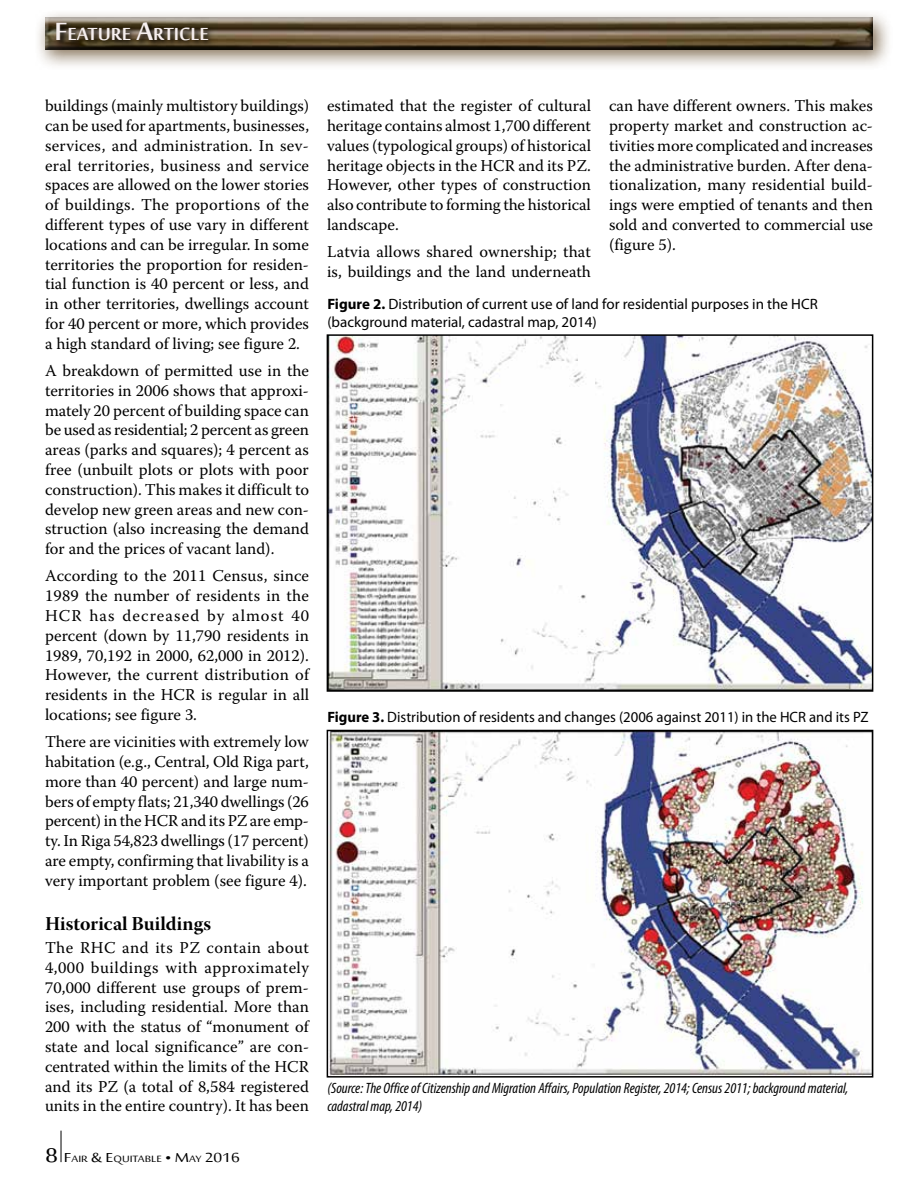
<style>
.page{position:relative;width:918px;height:1188px;background:#fff}
.page>*{position:absolute;margin:0;border:0;box-sizing:border-box;transform-origin:0 0}
.t1{font:700 24.15px "Sakkal Majalla";color:#f6efef}
.t2{font:19.5px "Warnock Pro Bold Subh";color:#000}
.t3{font:16.5px/19.8px "Warnock Pro";color:#000;text-align:justify}
.t4{font:15px/18px "Myriad Pro";color:#000}
.t5{font:italic condensed 15px/18px "Myriad Pro";color:#000}
.t6{font:12.6px "Sakkal Majalla";color:#000;scale:1.2 1}
.s1{font-size:34.5px}
.s2{font-size:27px}
.s3{font-size:18px}
.s4{font-weight:700}
</style>
<div class="page">
<hr style="left:61px;top:1131px;width:1px;height:31px;background:#000">
<div style="left:34px;top:9px;width:859px;height:62px;background:#614827;opacity:.75"></div>
<div style="left:44px;top:15px;width:829px;height:34px;background:#ece9e5"></div>
<div style="left:44px;top:17px;width:829px;height:33px;background:#000;opacity:.75"></div>
<svg style="left:54px;top:20px;width:162px;height:28px;background:#4e432f"></svg>
<img style="left:330px;top:337px;width:540px;height:352px">
<div style="left:327px;top:334px;width:546px;height:358px;border:2px solid #000"></div>
<img style="left:330px;top:733px;width:540px;height:342px">
<div style="left:327px;top:730px;width:546px;height:348px;border:2px solid #000"></div>
<h1 class="t1" style="left:55px;top:21px;width:156px"><span class="s1">F</span>eature <span class="s1">A</span>rticle</h1>
<p class="t3" style="left:45px;top:96px;width:266px">buildings (mainly multistory buildings) can be used for apartments, businesses, services, and administration. In sev&shy;eral territories, business and service spaces are allowed on the lower stories of buildings. The proportions of the different types of use vary in different locations and can be irregular. In some territories the proportion for residen&shy;tial function is 40 percent or less, and in other territories, dwellings account for 40 percent or more, which provides a high standard of living; see figure 2.</p>
<p class="t3" style="left:45px;top:360px;width:266px">A breakdown of permitted use in the territories in 2006 shows that approxi&shy;mately 20 percent of building space can be used as residential; 2 percent as green areas (parks and squares); 4 percent as free (unbuilt plots or plots with poor construction). This makes it difficult to develop new green areas and new con&shy;struction (also increasing the demand for and the prices of vacant land).</p>
<p class="t3" style="left:45px;top:566px;width:266px">According to the 2011 Census, since 1989 the number of residents in the HCR has decreased by almost 40 percent (down by 11,790 residents in 1989, 70,192 in 2000, 62,000 in 2012).<br>However, the current distribution of residents in the HCR is regular in all locations; see figure 3.</p>
<p class="t3" style="left:45px;top:732px;width:266px">There are vicinities with extremely low habitation (e.g., Central, Old Riga part, more than 40 percent) and large num&shy;bers of empty flats; 21,340 dwellings (26 percent) in the HCR and its PZ are emp&shy;ty. In Riga 54,823 dwellings (17 percent) are empty, confirming that livability is a very important problem (see figure 4).</p>
<p class="t2" style="left:45px;top:912px;width:168px">Historical Buildings</p>
<p class="t3" style="left:45px;top:937px;width:266px">The RHC and its PZ contain about 4,000 buildings with approximately 70,000 different use groups of prem&shy;ises, including residential. More than 200 with the status of “monument of state and local significance” are con&shy;centrated within the limits of the HCR and its PZ (a total of 8,584 registered units in the entire country). It has been</p>
<p class="t6" style="left:45px;top:1152px;width:164px"><span class="s2">8</span> <span class="s3">F</span>air <span class="s3">&amp; E</span>quitable <span class="s3">• M</span>ay <span class="s3">2016</span></p>
<p class="t3" style="left:327px;top:96px;width:266px">estimated that the register of cultural heritage contains almost 1,700 different values (typological groups) of historical heritage objects in the HCR and its PZ.<br>However, other types of construction also contribute to forming the historical landscape.</p>
<p class="t3" style="left:327px;top:242px;width:265px">Latvia allows shared ownership; that is, buildings and the land underneath</p>
<p class="t3" style="left:609px;top:96px;width:266px">can have different owners. This makes property market and construction ac&shy;tivities more complicated and increases the administrative burden. After dena&shy;tionalization, many residential build&shy;ings were emptied of tenants and then sold and converted to commercial use (figure 5).</p>
<p class="t4" style="left:327px;top:295px;width:492px"><span class="s4">Figure 2.</span> Distribution of current use of land for residential purposes in the HCR (background material, cadastral map, 2014)</p>
<p class="t4" style="left:327px;top:708px;width:543px"><span class="s4">Figure 3.</span> Distribution of residents and changes (2006 against 2011) in the HCR and its PZ</p>
<p class="t5" style="left:327px;top:1080px;width:522px">(Source: The Office of Citizenship and Migration Affairs, Population Register, 2014; Census 2011; background material, cadastral map, 2014)</p>
</div>
